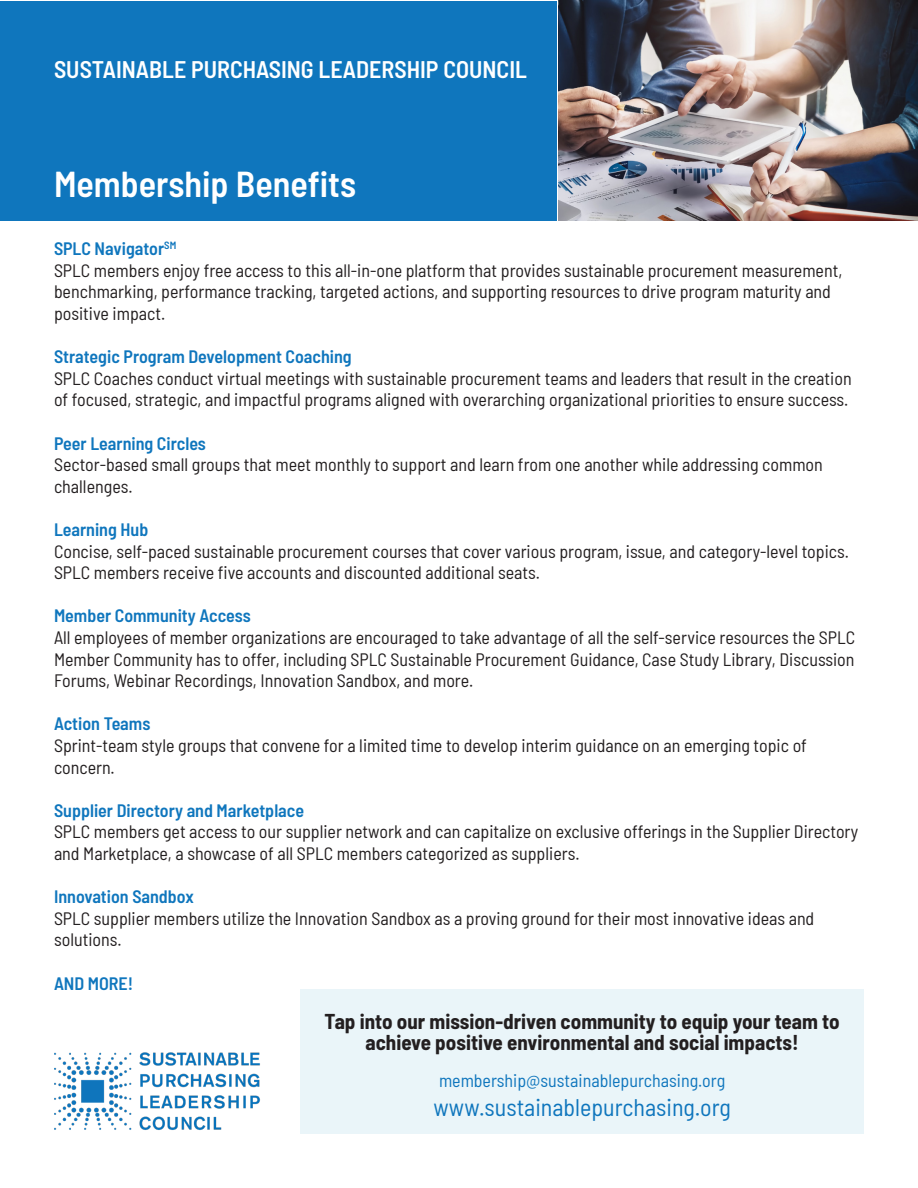
<style>
.page{position:relative;width:918px;height:1188px;background:#fff}
.page>*{position:absolute;margin:0;border:0;box-sizing:border-box;transform-origin:0 0}
.t1{font:600 semi-condensed 36px "Barlow";color:#fff}
.t2{font:600 semi-condensed 24px "Barlow";color:#fff}
.t3{font:semi-condensed 24px "Barlow";color:#0f76bd}
.t4{font:700 semi-condensed 21px/21px "Barlow";color:#231f20;text-align:center}
.t5{font:semi-condensed 18px/21.6px "Barlow";color:#231f20}
.t6{font:600 semi-condensed 18px "Barlow";color:#0f76bd}
.t7{font:semi-condensed 18px "Barlow";color:#0f76bd}
</style>
<div class="page">
<img style="left:558px;top:0;width:360px;height:220px">
<div style="left:1px;top:1px;width:556px;height:219px;background:#0f76bd"></div>
<div style="left:300px;top:990px;width:564px;height:144px;background:#eaf5f9"></div>
<img style="left:54px;top:1052px;width:206px;height:78px">
<p class="t2" style="left:54px;top:52px;width:475px">SUSTAINABLE PURCHASING LEADERSHIP COUNCIL</p>
<p class="t1" style="left:54px;top:158px;width:304px">Membership Benefits</p>
<p class="t6" style="left:54px;top:236px;width:124px">SPLC Navigator<sup>SM</sup></p>
<p class="t5" style="left:54px;top:258px;width:790px">SPLC members enjoy free access to this all-in-one platform that provides sustainable procurement measurement, benchmarking, performance tracking, targeted actions, and supporting resources to drive program maturity and positive impact.</p>
<p class="t6" style="left:54px;top:344px;width:299px">Strategic Program Development Coaching</p>
<p class="t5" style="left:54px;top:366px;width:799px">SPLC Coaches conduct virtual meetings with sustainable procurement teams and leaders that result in the creation of focused, strategic, and impactful programs aligned with overarching organizational priorities to ensure success.</p>
<p class="t6" style="left:54px;top:430px;width:154px">Peer Learning Circles</p>
<p class="t5" style="left:54px;top:453px;width:770px">Sector-based small groups that meet monthly to support and learn from one another while addressing common challenges.</p>
<p class="t6" style="left:54px;top:516px;width:96px">Learning Hub</p>
<p class="t5" style="left:54px;top:539px;width:797px">Concise, self-paced sustainable procurement courses that cover various program, issue, and category-level topics.<br>SPLC members receive five accounts and discounted additional seats.</p>
<p class="t6" style="left:54px;top:603px;width:198px">Member Community Access</p>
<p class="t5" style="left:54px;top:625px;width:803px;text-align:justify">All employees of member organizations are encouraged to take advantage of all the self-service resources the SPLC Member Community has to offer, including SPLC Sustainable Procurement Guidance, Case Study Library, Discussion Forums, Webinar Recordings, Innovation Sandbox, and more.</p>
<p class="t6" style="left:54px;top:711px;width:98px">Action Teams</p>
<p class="t5" style="left:54px;top:733px;width:755px">Sprint-team style groups that convene for a limited time to develop interim guidance on an emerging topic of concern.</p>
<p class="t6" style="left:54px;top:797px;width:252px">Supplier Directory and Marketplace</p>
<p class="t5" style="left:54px;top:820px;width:806px">SPLC members get access to our supplier network and can capitalize on exclusive offerings in the Supplier Directory and Marketplace, a showcase of all SPLC members categorized as suppliers.</p>
<p class="t6" style="left:54px;top:884px;width:141px">Innovation Sandbox</p>
<p class="t5" style="left:54px;top:906px;width:762px">SPLC supplier members utilize the Innovation Sandbox as a proving ground for their most innovative ideas and solutions.</p>
<p class="t6" style="left:54px;top:970px;width:81px">AND MORE!</p>
<p class="t4" style="left:325px;top:1010px;width:517px">Tap into our mission-driven community to equip your team to achieve positive environmental and social impacts!</p>
<p class="t7" style="left:439px;top:1067px;width:288px">membership@sustainablepurchasing.org</p>
<p class="t3" style="left:433px;top:1090px;width:299px">www.sustainablepurchasing.org</p>
</div>
